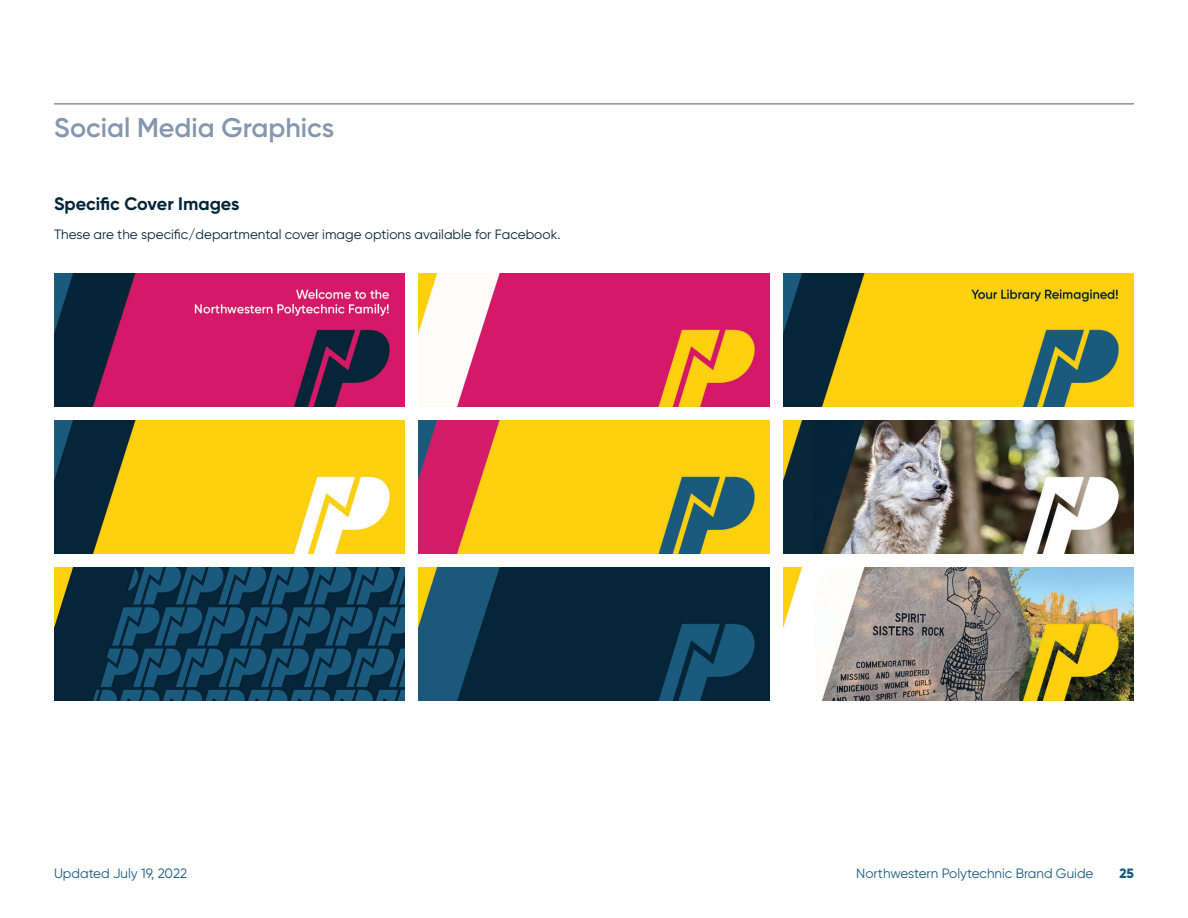
<style>
.page{position:relative;width:1188px;height:918px;background:#fff}
.page>*{position:absolute;margin:0;border:0;box-sizing:border-box;transform-origin:0 0}
.t1{font:600 27px "Gilroy";color:#8597af}
.t2{font:700 18px "Gilroy";color:#042438}
.t3{font:13.5px "Gilroy";color:#042438}
.t4{font:13.5px "Gilroy";color:#1a5a7d}
.t5{font:800 13.5px "Gilroy";color:#1a5a7d}
</style>
<div class="page">
<hr style="left:54px;top:103px;width:1080px;height:2px;background:#8597af">
<img style="left:54px;top:273px;width:351px;height:134px">
<img style="left:418px;top:273px;width:352px;height:134px">
<img style="left:783px;top:273px;width:351px;height:134px">
<img style="left:54px;top:420px;width:351px;height:134px">
<img style="left:418px;top:420px;width:352px;height:134px">
<img style="left:783px;top:420px;width:351px;height:134px">
<img style="left:54px;top:567px;width:351px;height:134px">
<img style="left:418px;top:567px;width:352px;height:134px">
<img style="left:783px;top:567px;width:351px;height:134px">
<h1 class="t1" style="left:54px;top:111px;width:282px">Social Media Graphics</h1>
<h2 class="t2" style="left:54px;top:192px;width:187px">Specific Cover Images</h2>
<p class="t3" style="left:54px;top:226px;width:508px">These are the specific/departmental cover image options available for Facebook.</p>
<p class="t4" style="left:54px;top:865px;width:135px">Updated July 19, 2022</p>
<p class="t4" style="left:856px;top:865px;width:239px">Northwestern Polytechnic Brand Guide</p>
<p class="t5" style="left:1120px;top:864px;width:16px">25</p>
</div>
